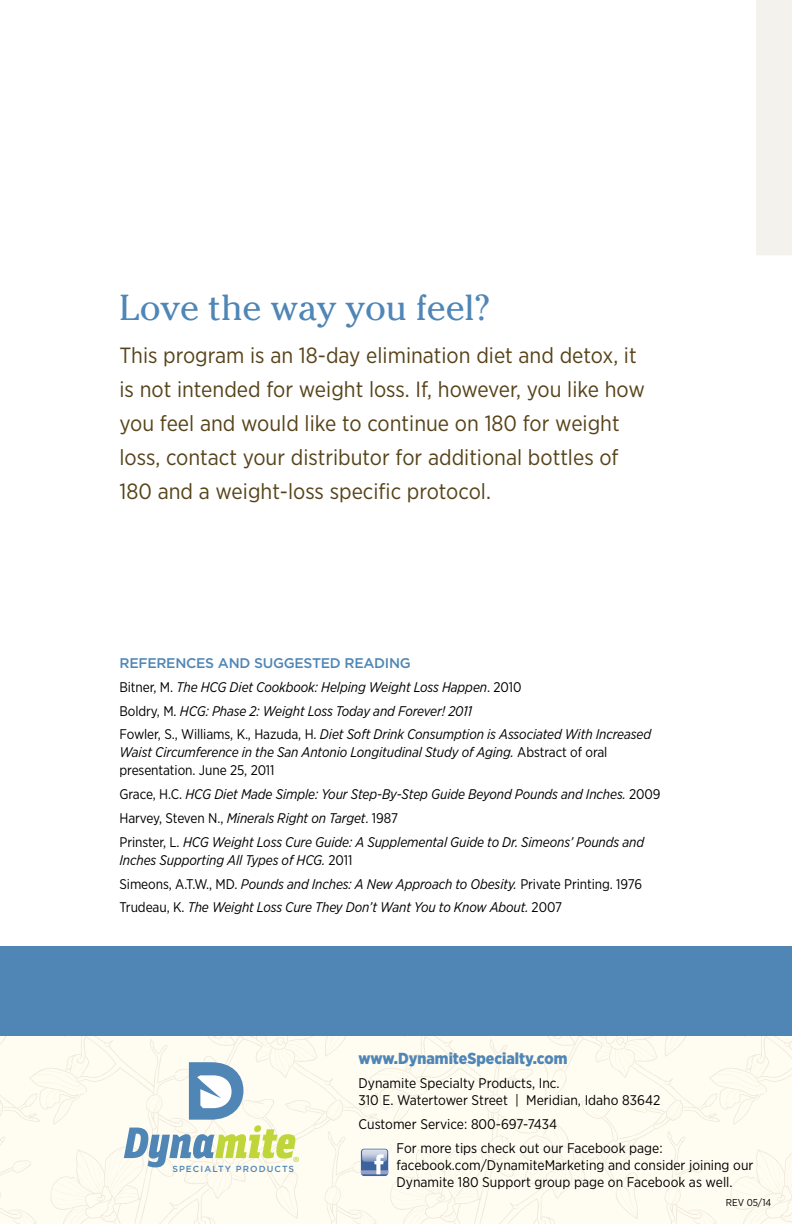
<style>
.page{position:relative;width:792px;height:1224px;background:#fff}
.page>*{position:absolute;margin:0;border:0;box-sizing:border-box;transform-origin:0 0}
.t1{font:36px "Cheltenham";color:#4f86b6}
.t2{font:22px/34px "Gotham Narrow";color:#574319}
.t3{font:900 16px "Gotham Narrow";color:#4f86b6}
.t4{font:italic 14px/23.8px "Gotham Narrow";letter-spacing:-.005em;color:#000}
.t5{font:14px/17px "Gotham Narrow";color:#000}
.t6{font:500 14px "Gotham";letter-spacing:-.02em;color:#4f86b6}
.t7{font:10px "Gotham Narrow";color:#000}
.t8{font:500 8.8px "Gotham";letter-spacing:.12em;color:#4f86b6}
.s1{font-style:normal}
</style>
<div class="page">
<div style="left:756px;top:0;width:36px;height:255px;background:#f4f2ec"></div>
<div style="left:0;top:1036px;width:47px;height:188px;background:#fffcf1"></div>
<svg style="left:47px;top:1036px;width:77px;height:188px;fill:#fffcf1"></svg>
<svg style="left:47px;top:1040px;width:77px;height:162px;fill:#fffcf1"></svg>
<svg style="left:124px;top:1036px;width:668px;height:188px"></svg>
<div style="left:0;top:947px;width:792px;height:89px;background:#4f86b6"></div>
<h1 class="t1" style="left:120px;top:286px;width:372px">Love the way you feel?</h1>
<p class="t2" style="left:120px;top:338px;width:527px">This program is an 18-day elimination diet and detox, it is not intended for weight loss. If, however, you like how you feel and would like to continue on 180 for weight loss, contact your distributor for additional bottles of 180 and a weight-loss specific protocol.</p>
<p class="t6" style="left:120px;top:655px;width:293px">REFERENCES AND SUGGESTED READING</p>
<p class="t4" style="left:120px;top:675px;width:533px"><span class="s1">Bitner, M.</span> The HCG Diet Cookbook: Helping Weight Loss Happen<span class="s1">. 2010<br>Boldry, M.</span> HCG: Phase 2: Weight Loss Today and Forever! 2011<br><span class="s1">Fowler, S., Williams, K., Hazuda, H.</span> Diet Soft Drink Consumption is Associated With Increased</p>
<p class="t4" style="left:120px;top:743px;width:489px;line-height:18px">Waist Circumference in the San Antonio Longitudinal Study of Aging. <span class="s1">Abstract of oral presentation. June 25, 2011</span></p>
<p class="t4" style="left:120px;top:782px;width:543px"><span class="s1">Grace, H.C.</span> HCG Diet Made Simple: Your Step-By-Step Guide Beyond Pounds and Inches. <span class="s1">2009<br>Harvey, Steven N.,</span> Minerals Right on Target<span class="s1">. 1987<br>Prinster, L.</span> HCG Weight Loss Cure Guide: A Supplemental Guide to Dr. Simeons’ Pounds and</p>
<p class="t4" style="left:120px;top:848px;width:524px">Inches Supporting All Types of HCG. <span class="s1">2011<br>Simeons, A.T.W., MD.</span> Pounds and Inches: A New Approach to Obesity. <span class="s1">Private Printing. 1976<br>Trudeau, K.</span> The Weight Loss Cure They Don’t Want You to Know About. <span class="s1">2007</span></p>
<p class="t8" style="left:172px;top:1164px;width:129px">SPECIALTY PRODUCTS<sup>®</sup></p>
<p class="t3" style="left:359px;top:1048px;width:210px">www.DynamiteSpecialty.com</p>
<p class="t5" style="left:359px;top:1074px;width:303px">Dynamite Specialty Products, Inc.<br>310 E. Watertower Street | Meridian, Idaho 83642</p>
<p class="t5" style="left:397px;top:1112px;width:268px;line-height:24.2px;text-indent:-38px">Customer Service: 800-697-7434<br>For more tips check out our Facebook page:</p>
<p class="t5" style="left:397px;top:1157px;width:358px">facebook.com/DynamiteMarketing and consider joining our<br>Dynamite 180 Support group page on Facebook as well.</p>
<p class="t7" style="left:726px;top:1196px;width:47px">REV 05/14</p>
</div>
